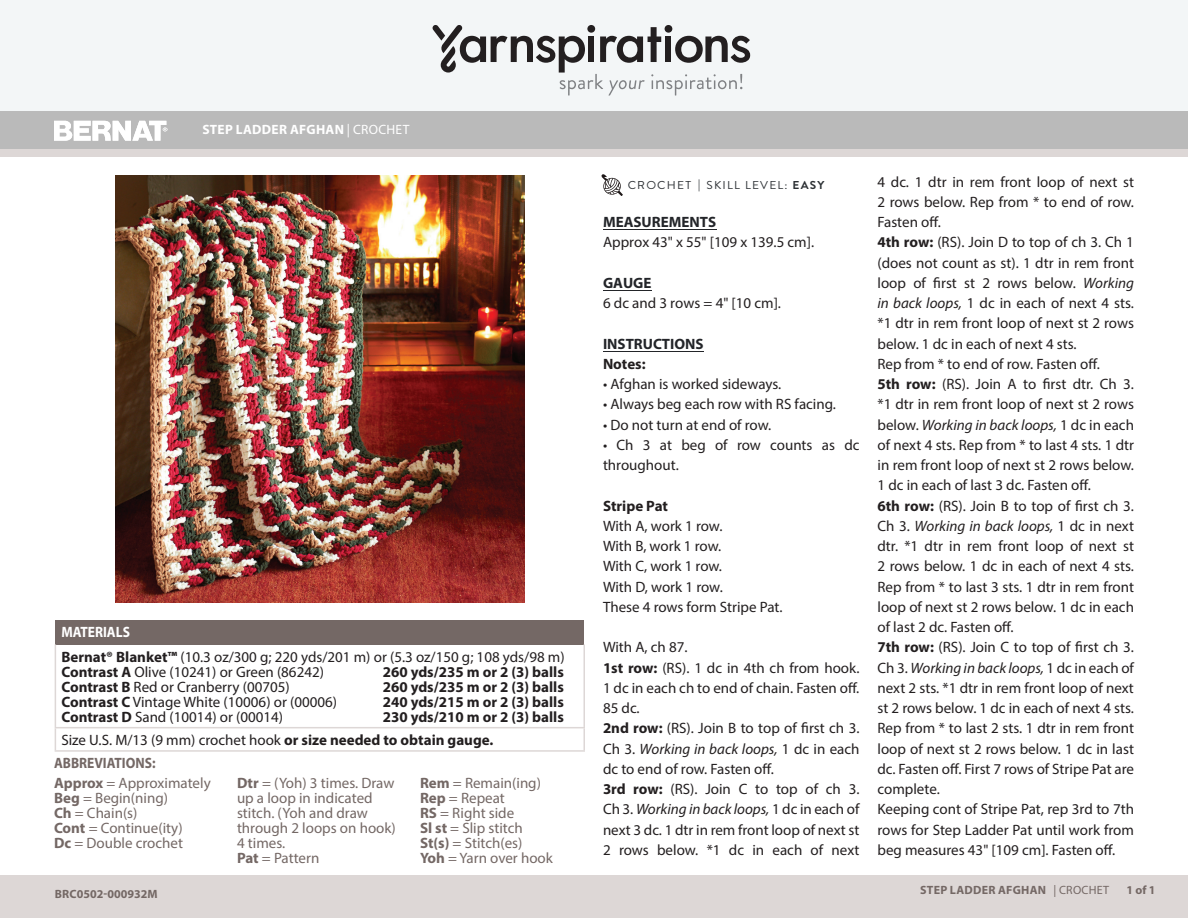
<style>
.page{position:relative;width:1188px;height:918px;background:#fff}
.page>*{position:absolute;margin:0;border:0;box-sizing:border-box;transform-origin:0 0}
.t1{font:15px/20.2px "Myriad Pro";color:#231f20}
.t2{font:15px/15px "Myriad Pro";color:#746865}
.t3{font:700 15px/23.2px "Myriad Pro";color:#231f20}
.Pattern_Title{font:700 15px "Myriad Pro";letter-spacing:.005em;color:#fff}
.t4{font:700 15px/20.2px "Myriad Pro";color:#232529}
.t5{font:700 15px "Myriad Pro";color:#746865;scale:.9 1}
.t6{font:700 13.5px "Myriad Pro";letter-spacing:.02em;color:#fff}
.t7{font:700 12px "Myriad Pro";letter-spacing:.02em;color:#746865}
.t8{font:12px "Myriad Pro";letter-spacing:.02em;color:#746865}
.t9{font:700 12px "Myriad Pro";color:#746865}
.t10{font:11.4px "Brandon Grotesque";letter-spacing:.1em;color:#2c3034;scale:1.04 1}
.s1{font-weight:400}
.s2{font-weight:700;color:#fff}
.s3{font-weight:700}
.s4{font-weight:700;color:#232529}
.s5{color:#231f20}
.s6{font-style:italic}
</style>
<div class="page">
<div style="left:0;top:111px;width:1188px;height:38px;background:#bababa"></div>
<div style="left:0;top:0;width:1188px;height:111px;background:#f3f6f7"></div>
<svg style="left:433px;top:25px;width:318px;height:71px"></svg>
<div style="left:0;top:149px;width:1188px;height:769px;background:#ddd7d6"></div>
<div style="left:0;top:157px;width:1188px;height:717px;background:#fff"></div>
<hr style="left:603px;top:351px;width:101px;height:1px;background:#232529">
<hr style="left:603px;top:290px;width:49px;height:1px;background:#232529">
<hr style="left:603px;top:229px;width:113px;height:1px;background:#232529">
<img style="left:116px;top:175px;width:408px;height:428px">
<div style="left:55px;top:620px;width:529px;height:24px;background:#746865"></div>
<hr style="left:55px;top:644px;width:1px;height:83px;background:#ddd7d6">
<svg style="left:55px;top:728px;width:1px;height:22px"></svg>
<hr style="left:584px;top:644px;width:1px;height:83px;background:#ddd7d6">
<svg style="left:584px;top:728px;width:1px;height:22px"></svg>
<hr style="left:55px;top:727px;width:530px;height:1px;background:#ddd7d6">
<hr style="left:55px;top:750px;width:530px;height:2px;background:#ddd7d6">
<svg style="left:54px;top:120px;width:113px;height:21px"></svg>
<svg style="left:602px;top:174px;width:21px;height:22px"></svg>
<p class="t6" style="left:202px;top:120px;width:209px">STEP LADDER AFGHAN <span class="s1">| CROCHET</span></p>
<p class="Pattern_Title" style="left:181px;top:121px;width:174px">RACCOON HAT <span class="s1">| CROCHET</span></p>
<p class="t1" style="left:61px;top:620px;width:505px;line-height:24.3px"><span class="s2">MATERIALS<br></span><span class="s3">Bernat® Blanket™</span> (10.3 oz/300 g; 220 yds/201 m) or (5.3 oz/150 g; 108 yds/98 m)</p>
<p class="t1" style="left:61px;top:661px;width:264px"><span class="s3">Contrast A</span> Olive (10241) or Green (86242)</p>
<p class="t3" style="left:383px;top:660px;width:183px">260 yds/235 m or 2 (3) balls</p>
<p class="t1" style="left:61px;top:676px;width:230px"><span class="s3">Contrast B</span> Red or Cranberry (00705)</p>
<p class="t3" style="left:383px;top:675px;width:183px">260 yds/235 m or 2 (3) balls</p>
<p class="t1" style="left:61px;top:691px;width:277px"><span class="s3">Contrast C</span> Vintage White (10006) or (00006)</p>
<p class="t3" style="left:383px;top:690px;width:183px">240 yds/215 m or 2 (3) balls</p>
<p class="t1" style="left:61px;top:706px;width:223px"><span class="s3">Contrast D</span> Sand (10014) or (00014)</p>
<p class="t3" style="left:61px;top:705px;width:504px;text-indent:321px">230 yds/210 m or 2 (3) balls<br><span class="s1">Size U.S. M/13 (9 mm) crochet hook</span> or size needed to obtain gauge.</p>
<p class="t5" style="left:54px;top:754px;width:114px">ABBREVIATIONS:</p>
<p class="t2" style="left:54px;top:775px;width:158px"><span class="s3">Approx</span> = Approximately<br><span class="s3">Beg</span> = Begin(ning)<br><span class="s3">Ch</span> = Chain(s)<br><span class="s3">Cont</span> = Continue(ity)<br><span class="s3">Dc</span> = Double crochet</p>
<p class="t2" style="left:237px;top:775px;width:160px"><span class="s3">Dtr</span> = (Yoh) 3 times. Draw up a loop in indicated stitch. (Yoh and draw through 2 loops on hook)<br>4 times.<br><span class="s3">Pat</span> = Pattern</p>
<p class="t2" style="left:420px;top:775px;width:134px"><span class="s3">Rem</span> = Remain(ing)<br><span class="s3">Rep</span> = Repeat<br><span class="s3">RS</span> = Right side<br><span class="s3">Sl st</span> = Slip stitch<br><span class="s3">St(s)</span> = Stitch(es)<br><span class="s3">Yoh</span> = Yarn over hook</p>
<p class="t9" style="left:55px;top:886px;width:105px">BRC0502-000932M</p>
<p class="t10" style="left:628px;top:177px;width:191px">CROCHET <span class="s3">|</span> SKILL LEVEL: <span class="s3">EASY</span></p>
<p class="t1" style="left:603px;top:212px;width:213px"><span class="s4">MEASUREMENTS<br></span>Approx 43" x 55" [109 x 139.5 cm].</p>
<p class="t1" style="left:603px;top:272px;width:180px"><span class="s4">GAUGE<br></span>6 dc and 3 rows = 4" [10 cm].</p>
<p class="t4" style="left:603px;top:333px;width:102px">INSTRUCTIONS<br><span class="s5">Notes:</span></p>
<p class="t1" style="left:603px;top:374px;width:180px">• Afghan is worked sideways.</p>
<p class="t1" style="left:603px;top:394px;width:235px">• Always beg each row with RS facing.</p>
<p class="t1" style="left:603px;top:414px;width:170px">• Do not turn at end of row.</p>
<p class="t1" style="left:603px;top:434px;width:258px">• Ch 3 at beg of row counts as dc throughout.</p>
<p class="t1" style="left:603px;top:495px;width:181px"><span class="s3">Stripe Pat<br></span>With A, work 1 row.<br>With B, work 1 row.<br>With C, work 1 row.<br>With D, work 1 row.<br>These 4 rows form Stripe Pat.</p>
<p class="t1" style="left:603px;top:637px;width:258px">With A, ch 87.<br><span class="s3">1st row:</span> (RS). 1 dc in 4th ch from hook.<br>1 dc in each ch to end of chain. Fasten off.<br>85 dc.<br><span class="s3">2nd row:</span> (RS). Join B to top of first ch 3.<br>Ch 3. <span class="s6">Working in back loops,</span> 1 dc in each dc to end of row. Fasten off.<br><span class="s3">3rd row:</span> (RS). Join C to top of ch 3.<br>Ch 3. <span class="s6">Working in back loops,</span> 1 dc in each of next 3 dc. 1 dtr in rem front loop of next st<br>2 rows below. *1 dc in each of next</p>
<p class="t1" style="left:878px;top:171px;width:258px">4 dc. 1 dtr in rem front loop of next st 2 rows below. Rep from * to end of row.<br>Fasten off.<br><span class="s3">4th row:</span> (RS). Join D to top of ch 3. Ch 1 (does not count as st). 1 dtr in rem front loop of first st 2 rows below. <span class="s6">Working in back loops,</span> 1 dc in each of next 4 sts. *1 dtr in rem front loop of next st 2 rows below. 1 dc in each of next 4 sts.<br>Rep from * to end of row. Fasten off.<br><span class="s3">5th row:</span> (RS). Join A to first dtr. Ch 3. *1 dtr in rem front loop of next st 2 rows below. <span class="s6">Working in back loops,</span> 1 dc in each of next 4 sts. Rep from * to last 4 sts. 1 dtr in rem front loop of next st 2 rows below.<br>1 dc in each of last 3 dc. Fasten off.<br><span class="s3">6th row:</span> (RS). Join B to top of first ch 3.<br>Ch 3. <span class="s6">Working in back loops,</span> 1 dc in next dtr. *1 dtr in rem front loop of next st 2 rows below. 1 dc in each of next 4 sts.<br>Rep from * to last 3 sts. 1 dtr in rem front loop of next st 2 rows below. 1 dc in each of last 2 dc. Fasten off.<br><span class="s3">7th row:</span> (RS). Join C to top of first ch 3.<br>Ch 3. <span class="s6">Working in back loops,</span> 1 dc in each of next 2 sts. *1 dtr in rem front loop of next st 2 rows below. 1 dc in each of next 4 sts.<br>Rep from * to last 2 sts. 1 dtr in rem front loop of next st 2 rows below. 1 dc in last dc. Fasten off. First 7 rows of Stripe Pat are complete.<br>Keeping cont of Stripe Pat, rep 3rd to 7th rows for Step Ladder Pat until work from beg measures 43" [109 cm]. Fasten off.</p>
<p class="t7" style="left:920px;top:883px;width:190px">STEP LADDER AFGHAN <span class="s1">| CROCHET</span></p>
<p class="t7" style="left:1126px;top:883px;width:31px">1 of 1</p>
<p class="t8" style="left:959px;top:887px;width:176px"><span class="s3">RACCOON HAT</span> | CROCHET 1 of 2</p>
</div>
